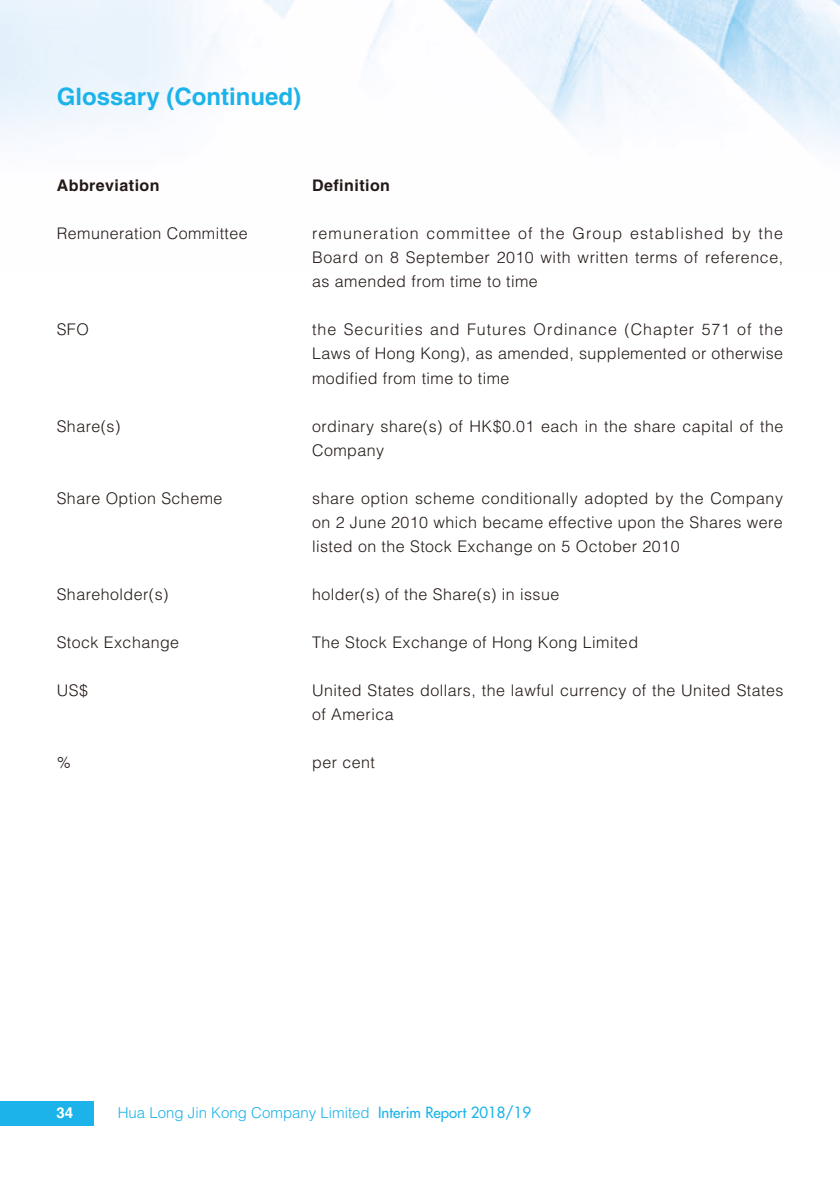
<style>
.page{position:relative;width:840px;height:1191px;background:#fff}
.page>*{position:absolute;margin:0;border:0;box-sizing:border-box;transform-origin:0 0}
.t1{font:700 24px "Helvetica LT Std";color:#1bb3e9}
.t2{font:300 16px/24px "Helvetica LT Std";letter-spacing:.03em;color:#231916;text-align:justify}
.t3{font:700 16px "Helvetica LT Std";letter-spacing:.03em;color:#231916}
.t4{font:300 15px "Helvetica LT Std";color:#1bb3e9}
.t5{font:700 15px "Helvetica LT Std";color:#fff}
.s1{font-family:"Futura Std";font-weight:500}
</style>
<div class="page">
<img style="left:0;top:0;width:838px;height:146px">
<div style="left:0;top:1100px;width:93px;height:25px;background:#1bb3e9"></div>
<h1 class="t1" style="left:57px;top:82px;width:246px">Glossary (Continued)</h1>
<p class="t3" style="left:57px;top:176px;width:104px">Abbreviation</p>
<p class="t3" style="left:312px;top:176px;width:79px">Definition</p>
<p class="t2" style="left:57px;top:222px;width:192px">Remuneration Committee</p>
<p class="t2" style="left:312px;top:222px;width:472px">remuneration committee of the Group established by the Board on 8 September 2010 with written terms of reference, as amended from time to time</p>
<p class="t2" style="left:57px;top:318px;width:34px">SFO</p>
<p class="t2" style="left:312px;top:318px;width:472px">the Securities and Futures Ordinance (Chapter 571 of the Laws of Hong Kong), as amended, supplemented or otherwise modified from time to time</p>
<p class="t2" style="left:57px;top:414px;width:65px">Share(s)</p>
<p class="t2" style="left:312px;top:414px;width:472px">ordinary share(s) of HK$0.01 each in the share capital of the<br>Company</p>
<p class="t2" style="left:57px;top:486px;width:167px">Share Option Scheme</p>
<p class="t2" style="left:312px;top:486px;width:472px">share option scheme conditionally adopted by the Company on 2 June 2010 which became effective upon the Shares were listed on the Stock Exchange on 5 October 2010</p>
<p class="t2" style="left:57px;top:582px;width:113px">Shareholder(s)</p>
<p class="t2" style="left:312px;top:582px;width:248px">holder(s) of the Share(s) in issue</p>
<p class="t2" style="left:57px;top:630px;width:124px">Stock Exchange</p>
<p class="t2" style="left:312px;top:630px;width:327px">The Stock Exchange of Hong Kong Limited</p>
<p class="t2" style="left:57px;top:678px;width:33px">US$</p>
<p class="t2" style="left:312px;top:678px;width:472px">United States dollars, the lawful currency of the United States of America</p>
<p class="t2" style="left:57px;top:750px;width:16px">%</p>
<p class="t2" style="left:312px;top:750px;width:64px">per cent</p>
<p class="t5" style="left:56px;top:1104px;width:18px">34</p>
<p class="t4" style="left:118px;top:1103px;width:414px">Hua Long Jin Kong Company Limited <span class="s1">Interim Report 2018/19</span></p>
</div>
